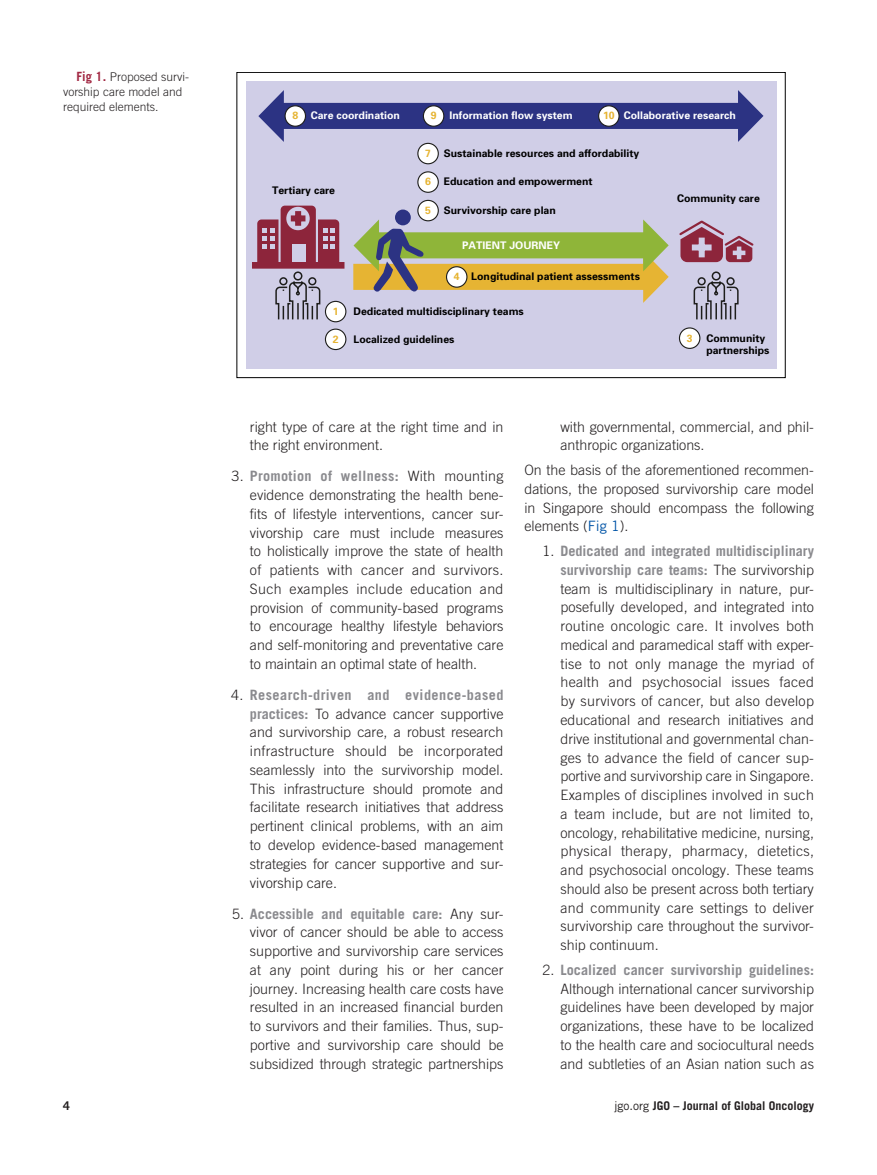
<style>
.page{position:relative;width:877px;height:1175px;background:#fff}
.page>*{position:absolute;margin:0;border:0;box-sizing:border-box;transform-origin:0 0}
.t1{font:300 14.25px/18.8px "Trade Gothic LT Pro";color:#231f20;text-align:justify}
.t2{font:300 12px/15px "Trade Gothic LT Pro";color:#231f20}
.t3{font:700 12px "Trade Gothic LT Pro";color:#231f20}
.t4{font:700 10.5px/12.6px "Univers";color:#000}
.t5{font:700 10.5px "Univers";color:#fff}
.t6{font:700 10.5px "Univers";color:#e6b433}
.s1{font-weight:700;font-size:12.75px;color:#a22843}
.s2{font-weight:700;color:#8a8a8e}
.s3{font-weight:400;color:#0054a6}
.s4{font-weight:400}
</style>
<div class="page">
<div style="left:236px;top:72px;width:550px;height:306px;border:1px solid #000"></div>
<div style="left:246px;top:81px;width:530px;height:287px;background:#d0cee7"></div>
<svg style="left:258px;top:90px;width:505px;height:52px"></svg>
<svg style="left:252px;top:206px;width:502px;height:115px"></svg>
<div style="left:285px;top:106px;width:20px;height:20px;background:#fff;border-radius:50%"></div>
<div style="left:285px;top:105px;width:21px;height:22px;border:1px solid #1e1e1c;border-radius:50%"></div>
<div style="left:423px;top:106px;width:21px;height:20px;background:#fff;border-radius:50%"></div>
<div style="left:423px;top:105px;width:21px;height:22px;border:1px solid #1e1e1c;border-radius:50%"></div>
<div style="left:418px;top:143px;width:20px;height:21px;background:#fff;border-radius:50%"></div>
<div style="left:417px;top:143px;width:22px;height:21px;border:1px solid #1e1e1c;border-radius:50%"></div>
<div style="left:418px;top:172px;width:20px;height:20px;background:#fff;border-radius:50%"></div>
<div style="left:417px;top:171px;width:22px;height:22px;border:1px solid #1e1e1c;border-radius:50%"></div>
<div style="left:418px;top:200px;width:20px;height:21px;background:#fff;border-radius:50%"></div>
<div style="left:417px;top:200px;width:22px;height:21px;border:1px solid #1e1e1c;border-radius:50%"></div>
<div style="left:447px;top:267px;width:20px;height:20px;background:#fff;border-radius:50%"></div>
<div style="left:446px;top:266px;width:21px;height:22px;border:1px solid #1e1e1c;border-radius:50%"></div>
<div style="left:325px;top:301px;width:21px;height:21px;background:#fff;border-radius:50%"></div>
<div style="left:325px;top:301px;width:21px;height:21px;border:1px solid #1e1e1c;border-radius:50%"></div>
<div style="left:325px;top:329px;width:21px;height:20px;background:#fff;border-radius:50%"></div>
<div style="left:325px;top:328px;width:21px;height:22px;border:1px solid #1e1e1c;border-radius:50%"></div>
<div style="left:679px;top:328px;width:21px;height:20px;background:#fff;border-radius:50%"></div>
<div style="left:679px;top:327px;width:21px;height:22px;border:1px solid #1e1e1c;border-radius:50%"></div>
<div style="left:599px;top:106px;width:20px;height:20px;background:#fff;border-radius:50%"></div>
<div style="left:598px;top:105px;width:22px;height:22px;border:1px solid #1e1e1c;border-radius:50%"></div>
<p class="t2" style="left:63px;top:69px;width:128px;text-indent:13px"><span class="s1">Fig 1.</span> Proposed survi&shy;vorship care model and required elements.</p>
<p class="t5" style="left:311px;top:109px;width:91px">Care coordination</p>
<p class="t5" style="left:449px;top:109px;width:125px">Information flow system</p>
<p class="t5" style="left:624px;top:109px;width:114px">Collaborative research</p>
<p class="t4" style="left:444px;top:147px;width:197px">Sustainable resources and affordability</p>
<p class="t4" style="left:444px;top:175px;width:150px">Education and empowerment</p>
<p class="t4" style="left:677px;top:192px;width:84px">Community care</p>
<p class="t4" style="left:444px;top:204px;width:114px">Survivorship care plan</p>
<p class="t5" style="left:462px;top:238px;width:100px">PATIENT JOURNEY</p>
<p class="t4" style="left:471px;top:270px;width:170px">Longitudinal patient assessments</p>
<p class="t4" style="left:354px;top:305px;width:172px">Dedicated multidisciplinary teams</p>
<p class="t4" style="left:354px;top:332px;width:102px">Localized guidelines</p>
<p class="t4" style="left:706px;top:331px;width:65px">Community partnerships</p>
<p class="t6" style="left:431px;top:109px;width:7px">9</p>
<p class="t6" style="left:603px;top:109px;width:13px">10</p>
<p class="t6" style="left:292px;top:109px;width:7px">8</p>
<p class="t6" style="left:425px;top:147px;width:7px">7</p>
<p class="t6" style="left:425px;top:175px;width:7px">6</p>
<p class="t6" style="left:425px;top:204px;width:7px">5</p>
<p class="t4" style="left:272px;top:184px;width:65px">Tertiary care</p>
<p class="t6" style="left:454px;top:270px;width:7px">4</p>
<p class="t6" style="left:333px;top:305px;width:7px">1</p>
<p class="t6" style="left:333px;top:332px;width:7px">2</p>
<p class="t6" style="left:687px;top:332px;width:7px">3</p>
<p class="t1" style="left:250px;top:417px;width:255px">right type of care at the right time and in the right environment.</p>
<p class="t1" style="left:250px;top:466px;width:255px;text-indent:-18px">3. <span class="s2">Promotion of wellness:</span> With mounting evidence demonstrating the health bene&shy;fits of lifestyle interventions, cancer sur&shy;vivorship care must include measures to holistically improve the state of health of patients with cancer and survivors.<br>Such examples include education and provision of community-based programs to encourage healthy lifestyle behaviors and self-monitoring and preventative care to maintain an optimal state of health.</p>
<p class="t1" style="left:250px;top:685px;width:255px;text-indent:-19px">4. <span class="s2">Research-driven and evidence-based practices:</span> To advance cancer supportive and survivorship care, a robust research infrastructure should be incorporated seamlessly into the survivorship model.<br>This infrastructure should promote and facilitate research initiatives that address pertinent clinical problems, with an aim to develop evidence-based management strategies for cancer supportive and sur&shy;vivorship care.</p>
<p class="t1" style="left:250px;top:904px;width:255px;text-indent:-18px">5. <span class="s2">Accessible and equitable care:</span> Any sur&shy;vivor of cancer should be able to access supportive and survivorship care services at any point during his or her cancer journey. Increasing health care costs have resulted in an increased financial burden to survivors and their families. Thus, sup&shy;portive and survivorship care should be subsidized through strategic partnerships</p>
<p class="t1" style="left:560px;top:417px;width:254px">with governmental, commercial, and phil&shy;anthropic organizations.</p>
<p class="t1" style="left:524px;top:460px;width:291px">On the basis of the aforementioned recommen&shy;dations, the proposed survivorship care model in Singapore should encompass the following elements (<span class="s3">Fig 1</span>).</p>
<p class="t1" style="left:560px;top:541px;width:255px;text-indent:-18px">1. <span class="s2">Dedicated and integrated multidisciplinary survivorship care teams:</span> The survivorship team is multidisciplinary in nature, pur&shy;posefully developed, and integrated into routine oncologic care. It involves both medical and paramedical staff with exper&shy;tise to not only manage the myriad of health and psychosocial issues faced by survivors of cancer, but also develop educational and research initiatives and drive institutional and governmental chan&shy;ges to advance the field of cancer sup&shy;portive and survivorship care in Singapore.<br>Examples of disciplines involved in such a team include, but are not limited to, oncology, rehabilitative medicine, nursing, physical therapy, pharmacy, dietetics, and psychosocial oncology. These teams should also be present across both tertiary and community care settings to deliver survivorship care throughout the survivor&shy;ship continuum.</p>
<p class="t1" style="left:560px;top:960px;width:255px;text-indent:-18px">2. <span class="s2">Localized cancer survivorship guidelines:<br></span>Although international cancer survivorship guidelines have been developed by major organizations, these have to be localized to the health care and sociocultural needs and subtleties of an Asian nation such as</p>
<p class="t3" style="left:63px;top:1098px;width:8px">4</p>
<p class="t3" style="left:614px;top:1098px;width:202px"><span class="s4">jgo.org</span> JGO – Journal of Global Oncology</p>
</div>
